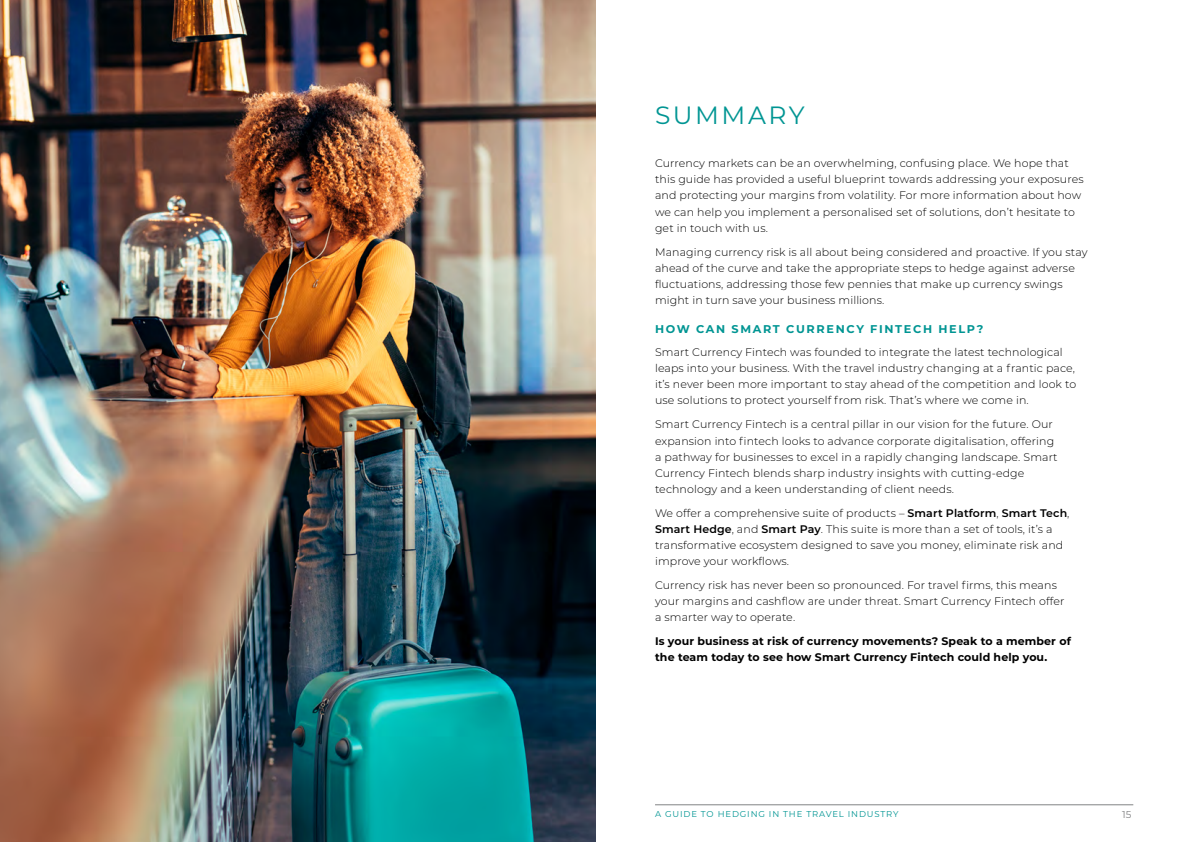
<style>
.page{position:relative;width:1191px;height:842px;background:#fff}
.page>*{position:absolute;margin:0;border:0;box-sizing:border-box;transform-origin:0 0}
.t1{font:25px "Montserrat";letter-spacing:.1em;color:#009593}
.t2{font:700 11.2px "Montserrat";letter-spacing:.15em;color:#009593}
.t3{font:300 11px/16px "Montserrat";letter-spacing:.01em;color:#000}
.t4{font:700 11px/16px "Montserrat";letter-spacing:.01em;color:#000}
.t5{font:10px "Montserrat";color:#828384}
.t6{font:8.5px "Montserrat";letter-spacing:.1em;color:#009593}
.s1{font-weight:600}
</style>
<div class="page">
<hr style="left:655px;top:804px;width:478px;height:1px;background:#828384">
<img style="left:0;top:0;width:595px;height:842px">
<h1 class="t1" style="left:655px;top:98px;width:151px">SUMMARY</h1>
<p class="t3" style="left:655px;top:155px;width:430px">Currency markets can be an overwhelming, confusing place. We hope that this guide has provided a useful blueprint towards addressing your exposures and protecting your margins from volatility. For more information about how we can help you implement a personalised set of solutions, don’t hesitate to get in touch with us.</p>
<p class="t3" style="left:655px;top:243px;width:434px">Managing currency risk is all about being considered and proactive. If you stay ahead of the curve and take the appropriate steps to hedge against adverse fluctuations, addressing those few pennies that make up currency swings might in turn save your business millions.</p>
<p class="t2" style="left:655px;top:321px;width:330px">HOW CAN SMART CURRENCY FINTECH HELP?</p>
<p class="t3" style="left:655px;top:344px;width:423px">Smart Currency Fintech was founded to integrate the latest technological leaps into your business. With the travel industry changing at a frantic pace, it’s never been more important to stay ahead of the competition and look to use solutions to protect yourself from risk. That’s where we come in.</p>
<p class="t3" style="left:655px;top:416px;width:404px">Smart Currency Fintech is a central pillar in our vision for the future. Our expansion into fintech looks to advance corporate digitalisation, offering a pathway for businesses to excel in a rapidly changing landscape. Smart Currency Fintech blends sharp industry insights with cutting-edge technology and a keen understanding of client needs.</p>
<p class="t3" style="left:655px;top:504px;width:416px">We offer a comprehensive suite of products – <span class="s1">Smart Platform</span>, <span class="s1">Smart Tech</span>, <span class="s1">Smart Hedge</span>, and <span class="s1">Smart Pay</span>. This suite is more than a set of tools, it’s a transformative ecosystem designed to save you money, eliminate risk and improve your workflows.</p>
<p class="t3" style="left:655px;top:576px;width:411px">Currency risk has never been so pronounced. For travel firms, this means your margins and cashflow are under threat. Smart Currency Fintech offer a smarter way to operate.</p>
<p class="t4" style="left:655px;top:632px;width:417px">Is your business at risk of currency movements? Speak to a member of the team today to see how Smart Currency Fintech could help you.</p>
<p class="t6" style="left:655px;top:808px;width:245px">A GUIDE TO HEDGING IN THE TRAVEL INDUSTRY</p>
<p class="t5" style="left:1122px;top:807px;width:11px">15</p>
</div>
